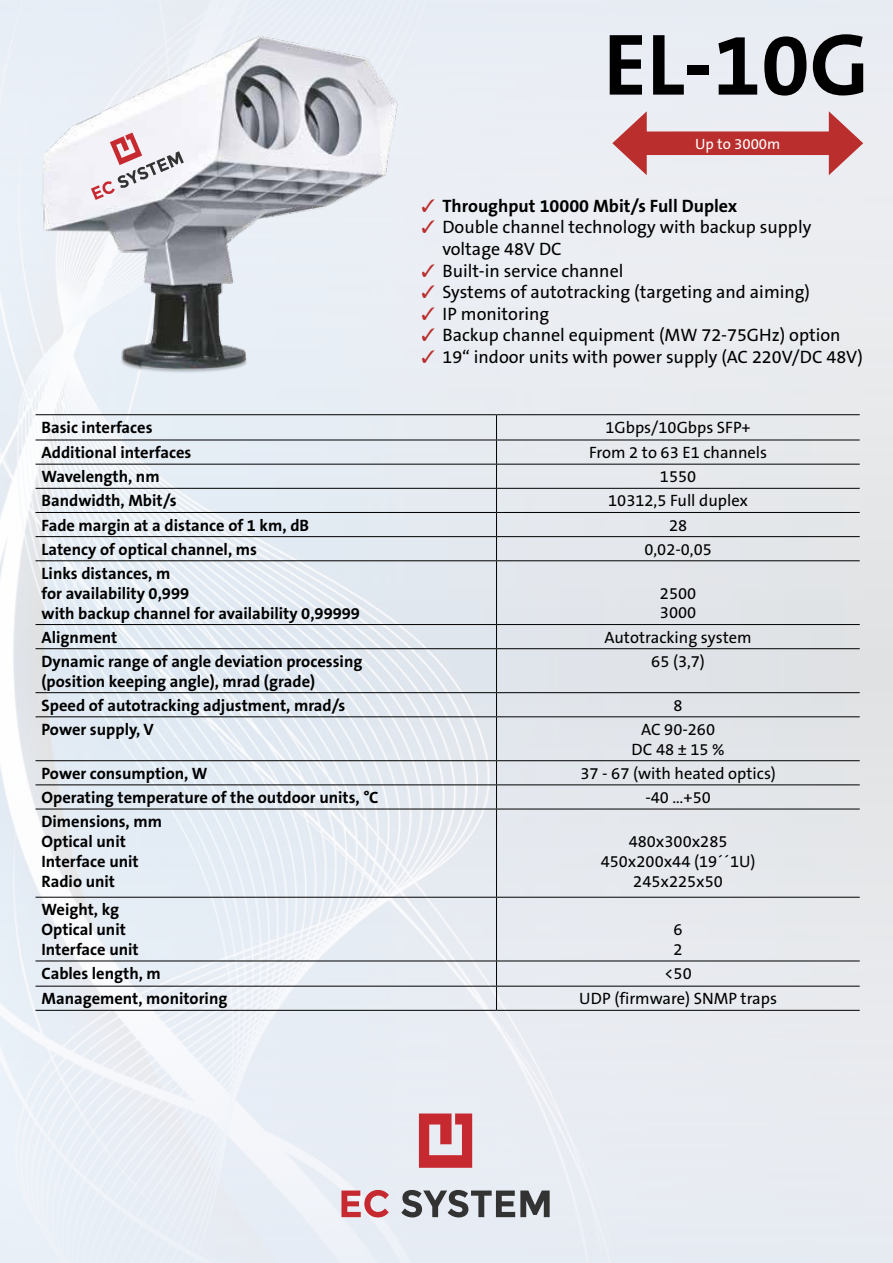
<style>
.page{position:relative;width:893px;height:1263px;background:#fff}
.page>*{position:absolute;margin:0;border:0;box-sizing:border-box;transform-origin:0 0}
.t1{font:700 88.05px "The Sans CE B7";color:#000}
.t2{font:18px/21.6px "The Sans CE B5 Plain";color:#000}
.t3{font:700 18px "The Sans CE B7";color:#000}
.t4{font:700 16.5px/19.8px "The Sans CE B7";color:#000}
.t5{font:16.5px/19.8px "The Sans CE B5 Plain";color:#000}
.t6{font:15px "The Sans CE B5 Plain";color:#fff}
.s1{color:#ba2f2d}
</style>
<div class="page">
<img style="left:0;top:0;width:893px;height:1263px">
<hr style="left:36px;top:440px;width:460px;height:1px;background:#000">
<hr style="left:496px;top:440px;width:364px;height:1px;background:#000">
<hr style="left:36px;top:464px;width:460px;height:1px;background:#000">
<hr style="left:496px;top:464px;width:364px;height:1px;background:#000">
<hr style="left:36px;top:488px;width:460px;height:1px;background:#000">
<hr style="left:496px;top:488px;width:364px;height:1px;background:#000">
<hr style="left:36px;top:512px;width:460px;height:1px;background:#000">
<hr style="left:496px;top:512px;width:364px;height:1px;background:#000">
<hr style="left:36px;top:536px;width:460px;height:1px;background:#000">
<hr style="left:496px;top:536px;width:364px;height:1px;background:#000">
<svg style="left:496px;top:415px;width:1px;height:145px"></svg>
<hr style="left:36px;top:560px;width:460px;height:1px;background:#000">
<hr style="left:496px;top:560px;width:364px;height:1px;background:#000">
<hr style="left:496px;top:561px;width:1px;height:63px;background:#000">
<hr style="left:36px;top:624px;width:460px;height:1px;background:#000">
<hr style="left:496px;top:624px;width:364px;height:1px;background:#000">
<svg style="left:496px;top:625px;width:1px;height:23px"></svg>
<hr style="left:36px;top:648px;width:460px;height:1px;background:#000">
<hr style="left:496px;top:648px;width:364px;height:1px;background:#000">
<hr style="left:496px;top:649px;width:1px;height:43px;background:#000">
<hr style="left:36px;top:692px;width:460px;height:1px;background:#000">
<hr style="left:496px;top:692px;width:364px;height:1px;background:#000">
<svg style="left:496px;top:693px;width:1px;height:23px"></svg>
<hr style="left:36px;top:716px;width:460px;height:1px;background:#000">
<hr style="left:496px;top:716px;width:364px;height:1px;background:#000">
<hr style="left:496px;top:717px;width:1px;height:43px;background:#000">
<hr style="left:36px;top:760px;width:460px;height:1px;background:#000">
<hr style="left:496px;top:760px;width:364px;height:1px;background:#000">
<hr style="left:36px;top:784px;width:460px;height:1px;background:#000">
<hr style="left:496px;top:784px;width:364px;height:1px;background:#000">
<svg style="left:496px;top:761px;width:1px;height:48px"></svg>
<hr style="left:36px;top:809px;width:460px;height:1px;background:#000">
<hr style="left:496px;top:809px;width:364px;height:1px;background:#000">
<hr style="left:496px;top:809px;width:1px;height:88px;background:#000">
<hr style="left:36px;top:897px;width:460px;height:1px;background:#000">
<hr style="left:496px;top:897px;width:364px;height:1px;background:#000">
<hr style="left:496px;top:897px;width:1px;height:63px;background:#000">
<hr style="left:36px;top:960px;width:460px;height:1px;background:#000">
<hr style="left:496px;top:960px;width:364px;height:1px;background:#000">
<hr style="left:36px;top:986px;width:460px;height:1px;background:#000">
<hr style="left:496px;top:986px;width:364px;height:1px;background:#000">
<svg style="left:496px;top:961px;width:1px;height:49px"></svg>
<hr style="left:36px;top:414px;width:460px;height:1px;background:#000">
<hr style="left:496px;top:414px;width:364px;height:1px;background:#000">
<hr style="left:36px;top:1010px;width:460px;height:1px;background:#000">
<hr style="left:496px;top:1010px;width:364px;height:1px;background:#000">
<div style="left:634px;top:131px;width:207px;height:24px;background:#ba2f2d"></div>
<svg style="left:612px;top:111px;width:35px;height:64px;background:#d28f91"></svg>
<svg style="left:829px;top:111px;width:34px;height:64px;background:#d28d8f"></svg>
<img style="left:34px;top:34px;width:369px;height:346px">
<svg style="left:419px;top:1113px;width:53px;height:55px;background:#cf6369"></svg>
<svg style="left:341px;top:1190px;width:48px;height:27px"></svg>
<svg style="left:401px;top:1190px;width:149px;height:27px;background:#8c8f93"></svg>
<svg style="left:91px;top:133px;width:93px;height:67px"></svg>
<h1 class="t1" style="left:603px;top:15px;width:267px">EL-10G</h1>
<p class="t6" style="left:695px;top:135px;width:87px">Up to 3000m</p>
<p class="t3" style="left:421px;top:196px;width:317px"><span class="s1">✓</span> Throughput 10000 Mbit/s Full Duplex</p>
<p class="t2" style="left:442px;top:218px;width:370px;text-indent:-21px"><span class="s1">✓</span> Double channel technology with backup supply voltage 48V DC</p>
<p class="t2" style="left:421px;top:261px;width:204px"><span class="s1">✓</span> Built-in service channel</p>
<p class="t2" style="left:421px;top:282px;width:390px"><span class="s1">✓</span> Systems of autotracking (targeting and aiming)</p>
<p class="t2" style="left:421px;top:304px;width:129px"><span class="s1">✓</span> IP monitoring</p>
<p class="t2" style="left:421px;top:326px;width:421px"><span class="s1">✓</span> Backup channel equipment (MW 72-75GHz) option</p>
<p class="t2" style="left:421px;top:347px;width:443px"><span class="s1">✓</span> 19“ indoor units with power supply (AC 220V/DC 48V)</p>
<p class="t4" style="left:42px;top:418px;width:113px">Basic interfaces</p>
<p class="t5" style="left:605px;top:418px;width:147px">1Gbps/10Gbps SFP+</p>
<p class="t4" style="left:42px;top:443px;width:151px">Additional interfaces</p>
<p class="t5" style="left:589px;top:444px;width:180px">From 2 to 63 E1 channels</p>
<p class="t4" style="left:42px;top:468px;width:120px">Wavelength, nm</p>
<p class="t5" style="left:660px;top:468px;width:38px">1550</p>
<p class="t4" style="left:42px;top:492px;width:137px">Bandwidth, Mbit/s</p>
<p class="t5" style="left:608px;top:492px;width:141px">10312,5 Full duplex</p>
<p class="t4" style="left:42px;top:516px;width:269px">Fade margin at a distance of 1 km, dB</p>
<p class="t5" style="left:669px;top:516px;width:20px">28</p>
<p class="t4" style="left:42px;top:540px;width:217px">Latency of optical channel, ms</p>
<p class="t5" style="left:644px;top:540px;width:69px">0,02-0,05</p>
<p class="t4" style="left:42px;top:564px;width:320px">Links distances, m<br>for availability 0,999<br>with backup channel for availability 0,99999</p>
<p class="t5" style="left:660px;top:584px;width:38px">2500<br>3000</p>
<p class="t4" style="left:42px;top:628px;width:77px">Alignment</p>
<p class="t5" style="left:604px;top:628px;width:149px">Autotracking system</p>
<p class="t4" style="left:42px;top:652px;width:322px">Dynamic range of angle deviation processing (position keeping angle), mrad (grade)</p>
<p class="t5" style="left:651px;top:652px;width:55px">65 (3,7)</p>
<p class="t4" style="left:42px;top:696px;width:305px">Speed of autotracking adjustment, mrad/s</p>
<p class="t5" style="left:674px;top:696px;width:11px">8</p>
<p class="t4" style="left:42px;top:720px;width:114px">Power supply, V</p>
<p class="t5" style="left:632px;top:720px;width:94px;text-align:center">AC 90-260<br>DC 48 ± 15 %</p>
<p class="t4" style="left:42px;top:764px;width:167px">Power consumption, W</p>
<p class="t5" style="left:580px;top:764px;width:197px">37 - 67 (with heated optics)</p>
<p class="t4" style="left:42px;top:788px;width:339px">Operating temperature of the outdoor units, °C</p>
<p class="t5" style="left:645px;top:788px;width:67px">-40 …+50</p>
<p class="t4" style="left:42px;top:812px;width:122px">Dimensions, mm<br>Optical unit<br>Interface unit<br>Radio unit</p>
<p class="t5" style="left:601px;top:832px;width:156px;text-align:center">480x300x285<br>450x200x44 (19´´1U)<br>245x225x50</p>
<p class="t4" style="left:42px;top:901px;width:99px">Weight, kg<br>Optical unit<br>Interface unit</p>
<p class="t5" style="left:674px;top:921px;width:11px">6<br>2</p>
<p class="t4" style="left:42px;top:964px;width:121px">Cables length, m</p>
<p class="t5" style="left:664px;top:964px;width:29px">&lt;50</p>
<p class="t4" style="left:42px;top:990px;width:187px">Management, monitoring</p>
<p class="t5" style="left:579px;top:990px;width:199px">UDP (firmware) SNMP traps</p>
</div>
